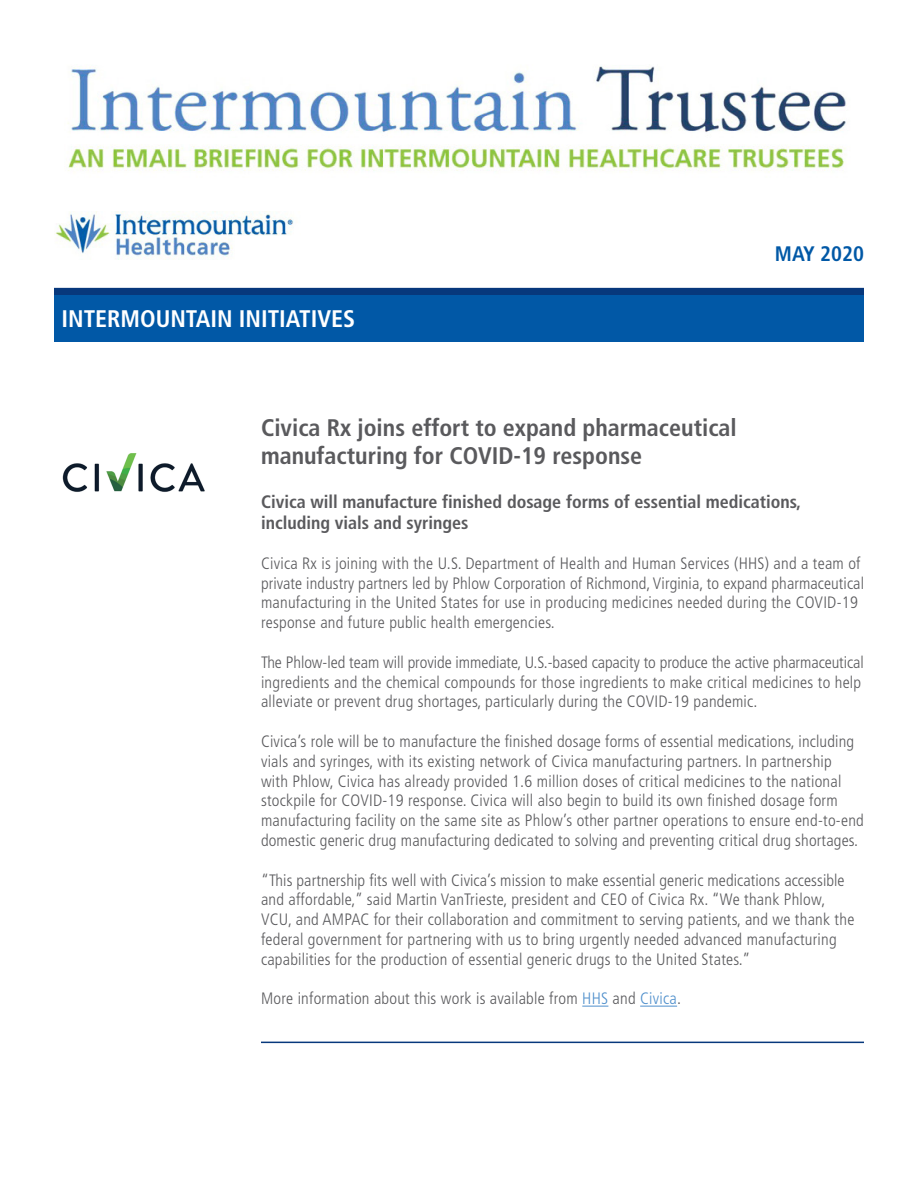
<style>
.page{position:relative;width:918px;height:1188px;background:#fff}
.page>*{position:absolute;margin:0;border:0;box-sizing:border-box;transform-origin:0 0}
.Headline{font:700 condensed 24px/28.8px "Frutiger LT Std";color:#5a5a5d}
.Headline-2{font:700 condensed 24px "Frutiger LT Std";color:#fff}
.Headline-3{font:700 condensed 21px "Frutiger LT Std";color:#0158a6}
.Subhead{font:700 condensed 18px/21.6px "Frutiger LT Std";color:#5a5a5d}
.Body_copy{font:300 condensed 16.5px/19.8px "Frutiger LT Std";letter-spacing:.015em;color:#5a5a5d}
.s1{color:#5090cc}
</style>
<div class="page">
<img style="left:54px;top:394px;width:162px;height:162px;border-radius:80px">
<svg style="left:582px;top:1006px;width:26px;height:1px"></svg>
<hr style="left:640px;top:1006px;width:37px;height:1px;background:#5090cc">
<img style="left:68px;top:66px;width:779px;height:106px">
<img style="left:55px;top:212px;width:239px;height:47px">
<div style="left:54px;top:288px;width:810px;height:7px;background:#07387c"></div>
<div style="left:54px;top:295px;width:810px;height:47px;background:#0158a6"></div>
<hr style="left:261px;top:1042px;width:603px;height:1px;background:#07387c">
<p class="Headline-2" style="left:62px;top:304px;width:295px">INTERMOUNTAIN INITIATIVES</p>
<p class="Headline-3" style="left:775px;top:241px;width:91px">MAY 2020</p>
<p class="Headline" style="left:261px;top:413px;width:477px">Civica Rx joins effort to expand pharmaceutical manufacturing for COVID-19 response</p>
<p class="Subhead" style="left:261px;top:491px;width:542px">Civica will manufacture finished dosage forms of essential medications, including vials and syringes</p>
<p class="Body_copy" style="left:261px;top:554px;width:605px">Civica Rx is joining with the U.S. Department of Health and Human Services (HHS) and a team of private industry partners led by Phlow Corporation of Richmond, Virginia, to expand pharmaceutical manufacturing in the United States for use in producing medicines needed during the COVID-19 response and future public health emergencies.</p>
<p class="Body_copy" style="left:261px;top:653px;width:604px">The Phlow-led team will provide immediate, U.S.-based capacity to produce the active pharmaceutical ingredients and the chemical compounds for those ingredients to make critical medicines to help alleviate or prevent drug shortages, particularly during the COVID-19 pandemic.</p>
<p class="Body_copy" style="left:261px;top:732px;width:604px">Civica’s role will be to manufacture the finished dosage forms of essential medications, including vials and syringes, with its existing network of Civica manufacturing partners. In partnership<br>with Phlow, Civica has already provided 1.6 million doses of critical medicines to the national stockpile for COVID-19 response. Civica will also begin to build its own finished dosage form manufacturing facility on the same site as Phlow’s other partner operations to ensure end-to-end domestic generic drug manufacturing dedicated to solving and preventing critical drug shortages.</p>
<p class="Body_copy" style="left:261px;top:870px;width:595px">“This partnership fits well with Civica’s mission to make essential generic medications accessible and affordable,” said Martin VanTrieste, president and CEO of Civica Rx. “We thank Phlow, VCU, and AMPAC for their collaboration and commitment to serving patients, and we thank the federal government for partnering with us to bring urgently needed advanced manufacturing capabilities for the production of essential generic drugs to the United States.”</p>
<p class="Body_copy" style="left:261px;top:989px;width:422px">More information about this work is available from <span class="s1">HHS</span> and <span class="s1">Civica</span>.</p>
</div>
